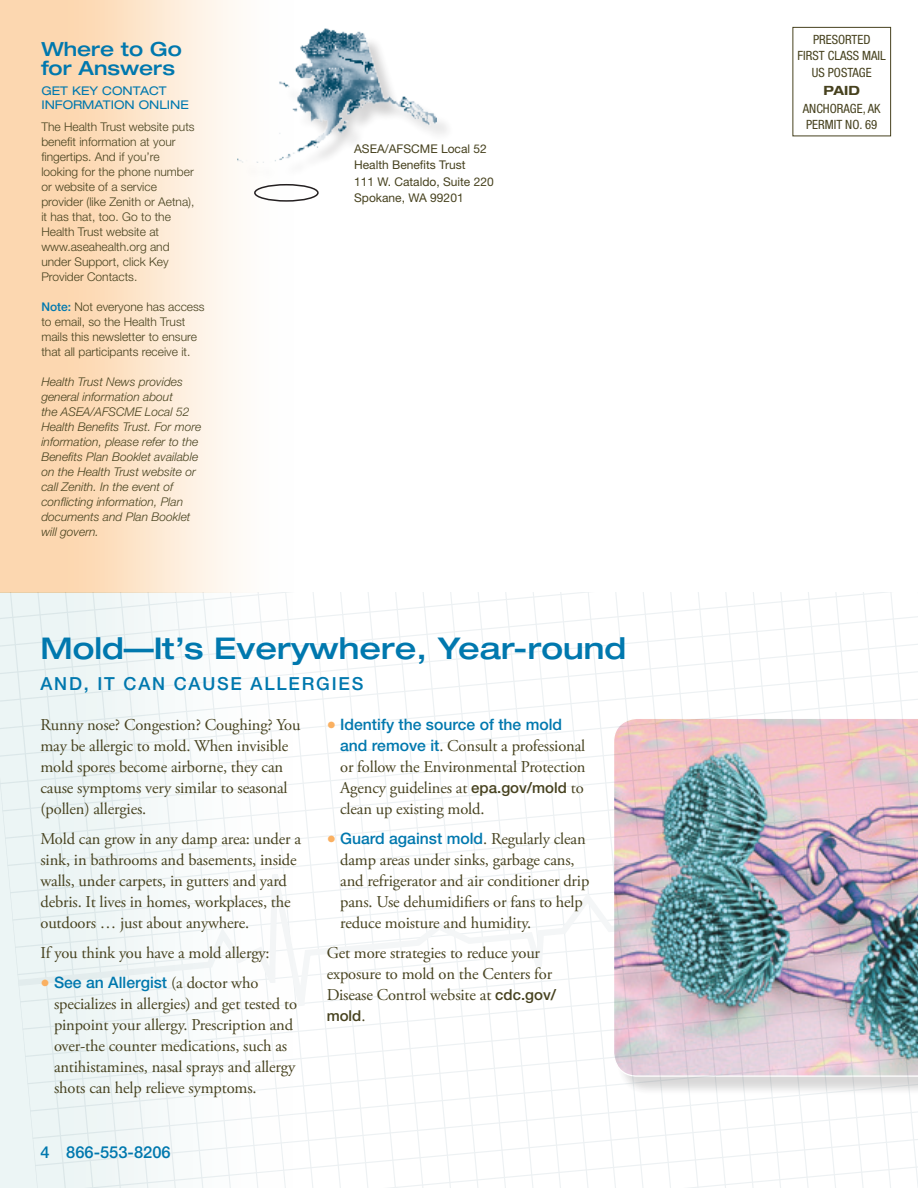
<style>
.page{position:relative;width:918px;height:1188px;background:#fff}
.page>*{position:absolute;margin:0;border:0;box-sizing:border-box;transform-origin:0 0}
.head-main{font:500 expanded 30px "Helvetica Neue";color:#0078ae}
.sidebar_head{font:500 expanded 19.5px/19.5px "Helvetica Neue";color:#0078ae}
.head-mainsub{font:500 18px "Helvetica Neue";letter-spacing:.1em;color:#0078ae}
.text_1{font:16.5px/21px "Adobe Garamond Pro";letter-spacing:-.01em;color:#47421f}
.t1{font:500 16.5px "Helvetica Neue";color:#0078ae}
.t2{font:500 15.75px "Helvetica Neue";color:#0078ae}
.text_1-2{font:500 15px "Helvetica Neue";color:#47421f}
.t3{font:condensed 12.75px/18px "Helvetica Neue";color:#47421f;text-align:center}
.sidebar_text_2{font:300 12px/15px "Helvetica Neue";color:#47421f}
.sidebar_text_2-2{font:italic 300 12px/15px "Helvetica Neue";color:#47421f}
.address_block{font:12px/16.5px "Helvetica Neue";color:#47421f}
.sidebar_head_2{font:expanded 12px/13.5px "Helvetica Neue";color:#0078ae}
.s1{font-weight:500;color:#0078ae}
.s2{font-family:"Adobe Garamond Pro";font-weight:400;font-size:24px;color:#fab061}
.s3{font-family:"Adobe Garamond Pro";font-weight:400;font-size:16.5px;color:#47421f}
.s4{font-family:"Helvetica Neue";font-weight:500;font-size:15.75px;color:#0078ae}
.s5{font-family:"Helvetica Neue";font-weight:500;font-size:15px}
.s6{font-family:"Adobe Garamond Pro";font-weight:400;font-size:16.5px}
.s7{font-weight:700;font-stretch:expanded}
</style>
<div class="page">
<svg style="left:313px;top:592px;width:580px;height:19px"></svg>
<svg style="left:294px;top:611px;width:624px;height:27px"></svg>
<svg style="left:294px;top:638px;width:602px;height:27px"></svg>
<svg style="left:294px;top:665px;width:441px;height:28px"></svg>
<svg style="left:294px;top:693px;width:416px;height:20px"></svg>
<svg style="left:294px;top:1020px;width:319px;height:27px"></svg>
<svg style="left:294px;top:1047px;width:319px;height:27px"></svg>
<svg style="left:294px;top:1074px;width:617px;height:27px"></svg>
<svg style="left:294px;top:1101px;width:624px;height:87px"></svg>
<svg style="left:294px;top:713px;width:441px;height:298px"></svg>
<svg style="left:735px;top:644px;width:183px;height:74px"></svg>
<div style="left:0;top:593px;width:294px;height:595px;background:#f2f7f7"></div>
<div style="left:0;top:0;width:294px;height:593px;background:linear-gradient(to right,#fccfa0,#feffff)"></div>
<div style="left:793px;top:27px;width:98px;height:109px;border:1px solid #47421f"></div>
<div style="left:254px;top:184px;width:65px;height:18px;border:2px solid #231f20;border-radius:50%"></div>
<div style="left:241px;top:31px;width:213px;height:149px;background:#fff"></div>
<img style="left:238px;top:28px;width:198px;height:135px">
<div style="left:615px;top:720px;width:303px;height:375px;background:#231f20;opacity:.2"></div>
<img style="left:613px;top:718px;width:305px;height:359px">
<p class="sidebar_head" style="left:41px;top:39px;width:142px">Where to Go for Answers</p>
<p class="sidebar_head_2" style="left:41px;top:84px;width:149px">GET KEY CONTACT<br>INFORMATION ONLINE</p>
<p class="sidebar_text_2" style="left:41px;top:119px;width:155px">The Health Trust website puts benefit information at your fingertips. And if you’re looking for the phone number or website of a service provider (like Zenith or Aetna), it has that, too. Go to the<br>Health Trust website at www.aseahealth.org and under Support, click Key<br>Provider Contacts.</p>
<p class="sidebar_text_2" style="left:41px;top:299px;width:165px"><span class="s1">Note:</span> Not everyone has access to email, so the Health Trust mails this newsletter to ensure that all participants receive it.</p>
<p class="sidebar_text_2-2" style="left:41px;top:374px;width:162px">Health Trust News provides general information about<br>the ASEA/AFSCME Local 52<br>Health Benefits Trust. For more information, please refer to the<br>Benefits Plan Booklet available on the Health Trust website or call Zenith. In the event of conflicting information, Plan documents and Plan Booklet will govern.</p>
<p class="address_block" style="left:354px;top:140px;width:134px">ASEA/AFSCME Local 52<br>Health Benefits Trust</p>
<p class="address_block" style="left:354px;top:173px;width:141px">111 W. Cataldo, Suite 220</p>
<p class="address_block" style="left:354px;top:190px;width:111px">Spokane, WA 99201</p>
<p class="head-main" style="left:40px;top:630px;width:587px">Mold—It’s Everywhere, Year-round</p>
<p class="head-mainsub" style="left:40px;top:673px;width:324px">AND, IT CAN CAUSE ALLERGIES</p>
<p class="text_1" style="left:40px;top:714px;width:262px">Runny nose? Congestion? Coughing? You may be allergic to mold. When invisible mold spores become airborne, they can cause symptoms very similar to seasonal (pollen) allergies.</p>
<p class="text_1" style="left:40px;top:828px;width:262px">Mold can grow in any damp area: under a sink, in bathrooms and basements, inside walls, under carpets, in gutters and yard debris. It lives in homes, workplaces, the outdoors … just about anywhere.</p>
<p class="text_1" style="left:40px;top:942px;width:231px">If you think you have a mold allergy:</p>
<p class="t2" style="left:40px;top:973px;width:219px"><span class="s2">•</span> See an Allergist <span class="s3">(a doctor who</span></p>
<p class="text_1" style="left:54px;top:993px;width:245px">specializes in allergies) and get tested to pinpoint your allergy. Prescription and over-the counter medications, such as antihistamines, nasal sprays and allergy shots can help relieve symptoms.</p>
<p class="t2" style="left:327px;top:715px;width:237px"><span class="s2">•</span> Identify the source of the mold</p>
<p class="text_1" style="left:340px;top:736px;width:247px;text-align:justify"><span class="s4">and remove it</span>. Consult a professional or follow the Environmental Protection Agency guidelines at <span class="s5">epa.gov/mold</span> to clean up existing mold.</p>
<p class="t2" style="left:327px;top:829px;width:261px"><span class="s2">•</span> Guard against mold<span class="s3">. Regularly clean</span></p>
<p class="text_1" style="left:340px;top:850px;width:251px">damp areas under sinks, garbage cans, and refrigerator and air conditioner drip pans. Use dehumidifiers or fans to help reduce moisture and humidity.</p>
<p class="text_1" style="left:327px;top:943px;width:231px">Get more strategies to reduce your exposure to mold on the Centers for<br>Disease Control website at <span class="s5">cdc.gov/</span></p>
<p class="text_1-2" style="left:327px;top:1007px;width:40px">mold<span class="s6">.</span></p>
<p class="t1" style="left:40px;top:1142px;width:132px">4 866-553-8206</p>
<p class="t3" style="left:813px;top:30px;width:59px">PRESORTED</p>
<p class="t3" style="left:798px;top:47px;width:90px">FIRST CLASS MAIL</p>
<p class="t3" style="left:812px;top:63px;width:61px">US POSTAGE<br><span class="s7">PAID</span></p>
<p class="t3" style="left:803px;top:99px;width:79px">ANCHORAGE, AK</p>
<p class="t3" style="left:806px;top:116px;width:73px">PERMIT NO. 69</p>
</div>
